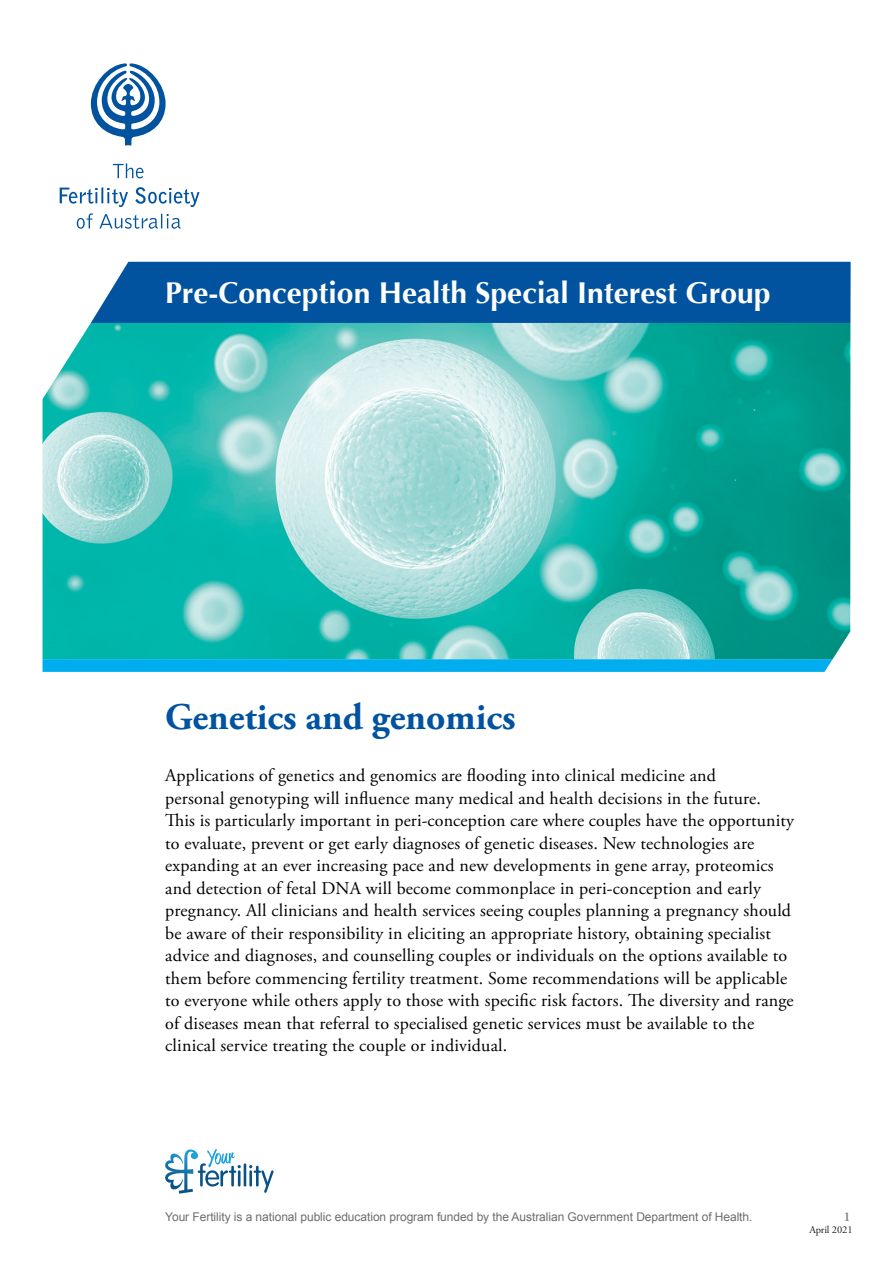
<style>
.page{position:relative;width:893px;height:1263px;background:#fff}
.page>*{position:absolute;margin:0;border:0;box-sizing:border-box;transform-origin:0 0}
.t1{font:700 37.5px "Adobe Garamond Pro";color:#0153a0}
.t2{font:700 30px "Optima";color:#fff}
.t3{font:18px/22.5px "Adobe Garamond Pro";letter-spacing:.01em;color:#000}
.t4{font:600 13.5px "Minion Pro";color:#808285}
.t5{font:12px "Arial";letter-spacing:-.005em;color:#6c6d70}
.t6{font:10.5px "Adobe Garamond Pro";letter-spacing:-.01em;color:#231f20}
</style>
<div class="page">
<div style="left:91px;top:262px;width:760px;height:61px;background:#0153a0"></div>
<svg style="left:91px;top:63px;width:75px;height:83px"></svg>
<svg style="left:77px;top:213px;width:16px;height:16px"></svg>
<svg style="left:99px;top:213px;width:82px;height:16px"></svg>
<svg style="left:60px;top:187px;width:68px;height:20px"></svg>
<svg style="left:135px;top:187px;width:64px;height:20px"></svg>
<svg style="left:113px;top:163px;width:31px;height:15px"></svg>
<svg style="left:43px;top:659px;width:790px;height:13px"></svg>
<img style="left:43px;top:323px;width:807px;height:336px">
<hr style="left:244px;top:1163px;width:2px;height:23px;background:#075287">
<svg style="left:249px;top:1165px;width:25px;height:28px"></svg>
<svg style="left:165px;top:1149px;width:76px;height:45px"></svg>
<h2 class="t2" style="left:165px;top:276px;width:607px">Pre-Conception Health Special Interest Group</h2>
<h1 class="t1" style="left:165px;top:695px;width:352px">Genetics and genomics</h1>
<p class="t3" style="left:165px;top:765px;width:630px">Applications of genetics and genomics are flooding into clinical medicine and<br>personal genotyping will influence many medical and health decisions in the future.<br>This is particularly important in peri-conception care where couples have the opportunity to evaluate, prevent or get early diagnoses of genetic diseases. New technologies are expanding at an ever increasing pace and new developments in gene array, proteomics and detection of fetal DNA will become commonplace in peri-conception and early pregnancy. All clinicians and health services seeing couples planning a pregnancy should be aware of their responsibility in eliciting an appropriate history, obtaining specialist advice and diagnoses, and counselling couples or individuals on the options available to them before commencing fertility treatment. Some recommendations will be applicable to everyone while others apply to those with specific risk factors. The diversity and range of diseases mean that referral to specialised genetic services must be available to the clinical service treating the couple or individual.</p>
<p class="t5" style="left:165px;top:1209px;width:589px">Your Fertility is a national public education program funded by the Australian Government Department of Health.</p>
<p class="t4" style="left:844px;top:1207px;width:8px">1</p>
<p class="t6" style="left:809px;top:1224px;width:45px">April 2021</p>
</div>
